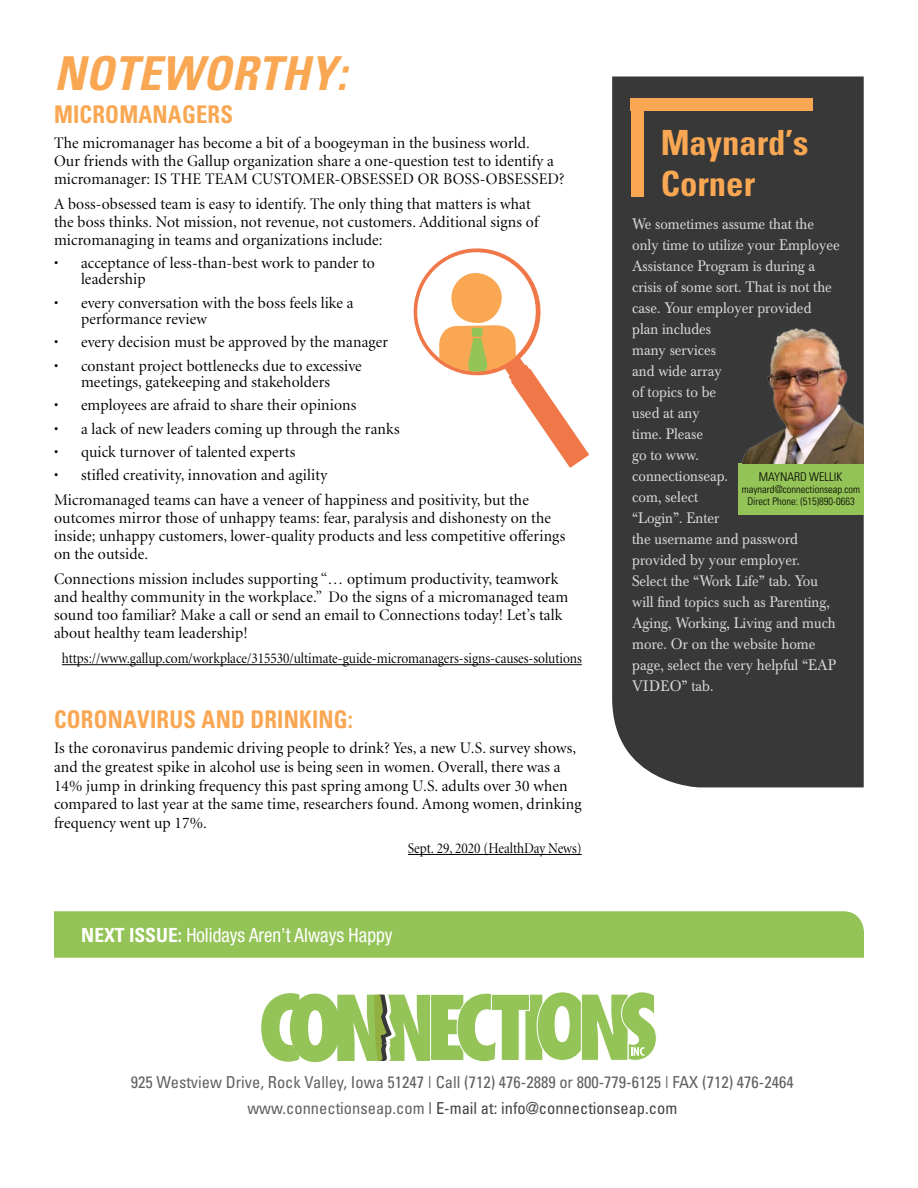
<style>
.page{position:relative;width:918px;height:1188px;background:#fff}
.page>*{position:absolute;margin:0;border:0;box-sizing:border-box;transform-origin:0 0}
.t1{font:italic 700 condensed 46.8px "Univers";letter-spacing:.01em;color:#f9a752}
.t2{font:700 condensed 34.8px/41.7px "Univers";color:#f9a752}
.t3{font:700 condensed 24.45px "Univers";letter-spacing:.01em;color:#f9a752;scale:.93 1}
.t4{font:condensed 19.5px "Helvetica Neue";color:#fff}
.t5{font:condensed 16.5px/25.8px "Univers";color:#616161;text-align:center}
.t6{font:16.2px/18px "Minion Display";letter-spacing:.01em;color:#000}
.t7{font:15px/21px "Baskerville BE";color:#d8d8d8;scale:.93 1}
.t8{font:15px "Minion Display";color:#000;scale:.9 1}
.t9{font:300 condensed 12px "Univers";color:#000}
.t10{font:300 condensed 10.5px/12.6px "Univers";color:#000;text-align:center}
.s1{font-family:"Univers";font-weight:700}
.s2{color:#434343}
</style>
<div class="page">
<div style="left:612px;top:76px;width:252px;height:711px;background:#383838"></div>
<div style="left:525px;top:994px;width:18px;height:67px;background:#94c357;border:1px solid #fff"></div>
<svg style="left:536px;top:992px;width:121px;height:69px"></svg>
<svg style="left:261px;top:993px;width:269px;height:70px"></svg>
<div style="left:631px;top:98px;width:13px;height:99px;background:#f9a752"></div>
<div style="left:631px;top:98px;width:182px;height:13px;background:#f9a752"></div>
<div style="left:54px;top:911px;width:810px;height:47px;background:#94c357"></div>
<div style="left:738px;top:464px;width:126px;height:51px;background:#94c357"></div>
<img style="left:738px;top:315px;width:126px;height:149px">
<hr style="left:62px;top:664px;width:520px;height:1px;background:#000">
<hr style="left:408px;top:854px;width:174px;height:1px;background:#000">
<svg style="left:413px;top:248px;width:176px;height:220px"></svg>
<div style="left:471px;top:327px;width:12px;height:10px;background:#94c357;border-radius:2px"></div>
<div style="left:470px;top:326px;width:14px;height:12px;border:2px solid #f9a752;border-radius:2px"></div>
<h1 class="t1" style="left:54px;top:45px;width:294px">NOTEWORTHY:</h1>
<h3 class="t3" style="left:54px;top:100px;width:194px">MICROMANAGERS</h3>
<p class="t6" style="left:54px;top:134px;width:512px">The micromanager has become a bit of a boogeyman in the business world.<br>Our friends with the Gallup organization share a one-question test to identify a micromanager: IS THE TEAM CUSTOMER-OBSESSED OR BOSS-OBSESSED?</p>
<p class="t6" style="left:54px;top:195px;width:486px">A boss-obsessed team is easy to identify. The only thing that matters is what the boss thinks. Not mission, not revenue, not customers. Additional signs of micromanaging in teams and organizations include:</p>
<p class="t6" style="left:81px;top:255px;width:296px;line-height:16.5px;text-indent:-27px">• acceptance of less-than-best work to pander to leadership</p>
<p class="t6" style="left:81px;top:295px;width:274px;line-height:16.5px;text-indent:-27px">• every conversation with the boss feels like a performance review</p>
<p class="t6" style="left:54px;top:334px;width:336px">• every decision must be approved by the manager</p>
<p class="t6" style="left:54px;top:358px;width:309px;line-height:16.5px;text-align:center">• constant project bottlenecks due to excessive meetings, gatekeeping and stakeholders</p>
<p class="t6" style="left:54px;top:397px;width:304px">• employees are afraid to share their opinions</p>
<p class="t6" style="left:54px;top:420px;width:347px">• a lack of new leaders coming up through the ranks</p>
<p class="t6" style="left:54px;top:443px;width:243px">• quick turnover of talented experts</p>
<p class="t6" style="left:54px;top:463px;width:476px;line-height:24.8px">• stifled creativity, innovation and agility<br>Micromanaged teams can have a veneer of happiness and positivity, but the</p>
<p class="t6" style="left:54px;top:509px;width:513px">outcomes mirror those of unhappy teams: fear, paralysis and dishonesty on the inside; unhappy customers, lower-quality products and less competitive offerings on the outside.</p>
<p class="t6" style="left:54px;top:570px;width:516px">Connections mission includes supporting “… optimum productivity, teamwork and healthy community in the workplace.” Do the signs of a micromanaged team sound too familiar? Make a call or send an email to Connections today! Let’s talk about healthy team leadership!</p>
<p class="t8" style="left:62px;top:651px;width:579px">https://www.gallup.com/workplace/315530/ultimate-guide-micromanagers-signs-causes-solutions</p>
<h3 class="t3" style="left:54px;top:704px;width:323px">CORONAVIRUS AND DRINKING:</h3>
<p class="t6" style="left:54px;top:739px;width:529px;line-height:18.8px">Is the coronavirus pandemic driving people to drink? Yes, a new U.S. survey shows, and the greatest spike in alcohol use is being seen in women. Overall, there was a 14% jump in drinking frequency this past spring among U.S. adults over 30 when compared to last year at the same time, researchers found. Among women, drinking frequency went up 17%.</p>
<p class="t8" style="left:408px;top:841px;width:195px">Sept. 29, 2020 (HealthDay News)</p>
<p class="t4" style="left:81px;top:924px;width:313px"><span class="s1">NEXT ISSUE:</span> Holidays Aren’t Always Happy</p>
<h2 class="t2" style="left:661px;top:121px;width:149px">Maynard’s<br>Corner</h2>
<p class="t7" style="left:632px;top:214px;width:225px">We sometimes assume that the only time to utilize your Employee<br>Assistance Program is during a crisis of some sort. That is not the case. Your employer provided plan includes<br>many services<br>and wide array<br>of topics to be<br>used at any<br>time. Please<br>go to www.<br>connectionseap.<br>com, select<br>“Login”. Enter<br>the username and password provided by your employer.<br>Select the “Work Life” tab. You will find topics such as Parenting,<br>Aging, Working, Living and much more. Or on the website home page, select the very helpful “EAP<br>VIDEO” tab.</p>
<p class="t9" style="left:759px;top:470px;width:85px">MAYNARD WELLIK</p>
<p class="t10" style="left:742px;top:483px;width:120px">maynard@connectionseap.com<br>Direct Phone: (515)890-0663</p>
<p class="t5" style="left:131px;top:1069px;width:664px">925 Westview Drive, Rock Valley, Iowa 51247 | Call (712) 476-2889 or 800-779-6125 | FAX (712) 476-2464 www.connectionseap.com <span class="s2">| E-mail at: info@connectionseap.com</span></p>
</div>
